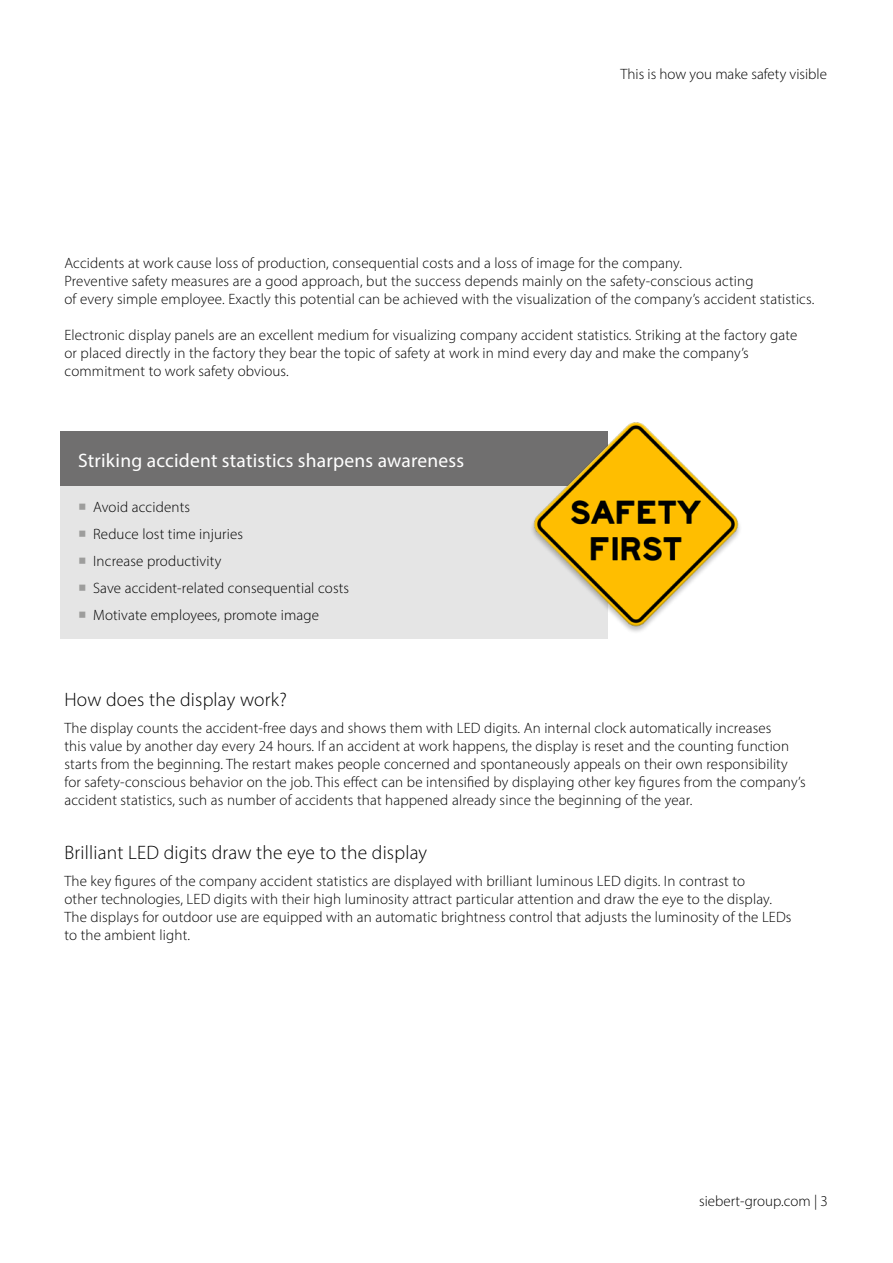
<style>
.page{position:relative;width:893px;height:1263px;background:#fff}
.page>*{position:absolute;margin:0;border:0;box-sizing:border-box;transform-origin:0 0}
.t1{font:300 19.5px "Myriad Pro";letter-spacing:.01em;color:#000}
.t2{font:19.5px "Myriad Pro";letter-spacing:.01em;color:#fff}
.t3{font:300 15px/18px "Myriad Pro";letter-spacing:.01em;color:#000}
.s1{font-family:"Minion Pro";font-weight:400;font-size:21px;color:#9d9d9c}
</style>
<div class="page">
<div style="left:61px;top:431px;width:547px;height:208px;background:#e5e5e5"></div>
<div style="left:61px;top:431px;width:547px;height:54px;background:#706f6f"></div>
<div style="left:530px;top:422px;width:212px;height:212px;background:#000;opacity:.25"></div>
<img style="left:530px;top:422px;width:211px;height:208px">
<p class="t3" style="left:621px;top:65px;width:208px">This is how you make safety visible</p>
<p class="t3" style="left:64px;top:253px;width:751px">Accidents at work cause loss of production, consequential costs and a loss of image for the company.<br>Preventive safety measures are a good approach, but the success depends mainly on the safety-conscious acting<br>of every simple employee. Exactly this potential can be achieved with the visualization of the company’s accident statistics.</p>
<p class="t3" style="left:64px;top:325px;width:734px">Electronic display panels are an excellent medium for visualizing company accident statistics. Striking at the factory gate or placed directly in the factory they bear the topic of safety at work in mind every day and make the company’s commitment to work safety obvious.</p>
<h1 class="t2" style="left:78px;top:449px;width:388px">Striking accident statistics sharpens awareness</h1>
<p class="t3" style="left:78px;top:498px;width:113px"><span class="s1">■</span> Avoid accidents</p>
<p class="t3" style="left:78px;top:525px;width:167px"><span class="s1">■</span> Reduce lost time injuries</p>
<p class="t3" style="left:78px;top:552px;width:145px"><span class="s1">■</span> Increase productivity</p>
<p class="t3" style="left:78px;top:579px;width:273px"><span class="s1">■</span> Save accident-related consequential costs</p>
<p class="t3" style="left:78px;top:606px;width:242px"><span class="s1">■</span> Motivate employees, promote image</p>
<h1 class="t1" style="left:64px;top:688px;width:224px">How does the display work?</h1>
<p class="t3" style="left:64px;top:719px;width:743px">The display counts the accident-free days and shows them with LED digits. An internal clock automatically increases<br>this value by another day every 24 hours. If an accident at work happens, the display is reset and the counting function starts from the beginning. The restart makes people concerned and spontaneously appeals on their own responsibility for safety-conscious behavior on the job. This effect can be intensified by displaying other key figures from the company’s accident statistics, such as number of accidents that happened already since the beginning of the year.</p>
<h1 class="t1" style="left:64px;top:841px;width:364px">Brilliant LED digits draw the eye to the display</h1>
<p class="t3" style="left:64px;top:872px;width:729px">The key figures of the company accident statistics are displayed with brilliant luminous LED digits. In contrast to<br>other technologies, LED digits with their high luminosity attract particular attention and draw the eye to the display.<br>The displays for outdoor use are equipped with an automatic brightness control that adjusts the luminosity of the LEDs to the ambient light.</p>
<p class="t3" style="left:699px;top:1192px;width:130px">siebert-group.com | 3</p>
</div>
